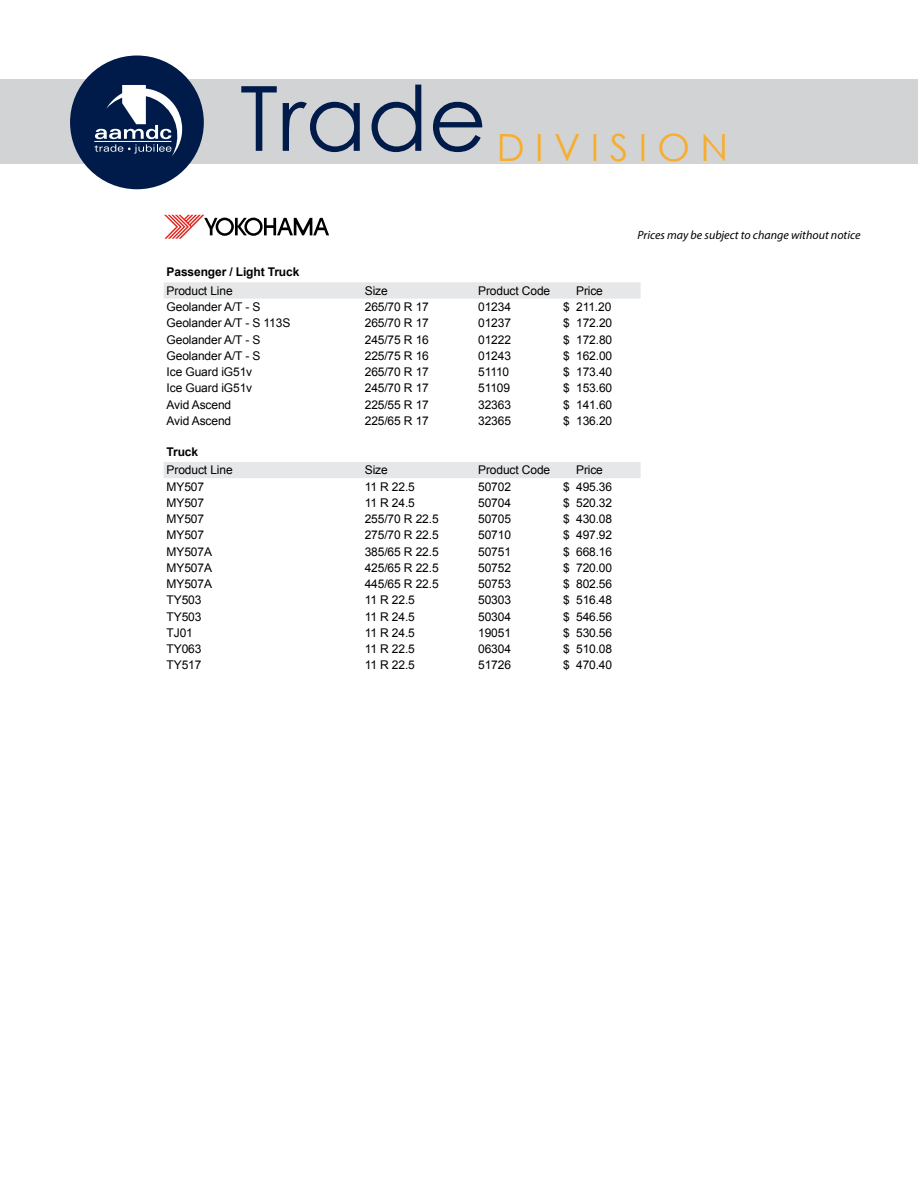
<style>
.page{position:relative;width:918px;height:1188px;background:#fff}
.page>*{position:absolute;margin:0;border:0;box-sizing:border-box;transform-origin:0 0}
.t1{font:90px "Century Gothic";color:#001b49}
.t2{font:37.5px "Century Gothic";color:#f8ad2b}
.t3{font:12px "Arial";letter-spacing:-.01em;color:#000}
.t4{font:italic 12px "Myriad Pro";color:#000}
.t5{font:700 12px "Arial";letter-spacing:-.01em;color:#000}
</style>
<div class="page">
<div style="left:0;top:79px;width:918px;height:84px;background:#d2d3d4"></div>
<div style="left:70px;top:56px;width:134px;height:133px;background:#001b49;border-radius:50%"></div>
<svg style="left:94px;top:85px;width:89px;height:71px"></svg>
<svg style="left:164px;top:215px;width:165px;height:24px"></svg>
<svg style="left:164px;top:282px;width:477px;height:196px"></svg>
<h1 class="t1" style="left:240px;top:55px;width:249px">Trade</h1>
<h2 class="t2" style="left:497px;top:121px;width:233px">D I V I S I O N</h2>
<p class="t4" style="left:638px;top:227px;width:224px">Prices may be subject to change without notice</p>
<p class="t5" style="left:167px;top:264px;width:134px">Passenger / Light Truck</p>
<p class="t3" style="left:167px;top:282px;width:68px">Product Line</p>
<p class="t3" style="left:365px;top:282px;width:24px">Size</p>
<p class="t3" style="left:478px;top:282px;width:74px">Product Code</p>
<p class="t3" style="left:576px;top:282px;width:28px">Price</p>
<p class="t3" style="left:167px;top:299px;width:95px">Geolander A/T - S</p>
<p class="t3" style="left:365px;top:299px;width:66px">265/70 R 17</p>
<p class="t3" style="left:478px;top:299px;width:34px">01234</p>
<p class="t3" style="left:563px;top:299px;width:50px">$ 211.20</p>
<p class="t3" style="left:167px;top:315px;width:125px">Geolander A/T - S 113S</p>
<p class="t3" style="left:365px;top:315px;width:66px">265/70 R 17</p>
<p class="t3" style="left:478px;top:315px;width:34px">01237</p>
<p class="t3" style="left:563px;top:315px;width:51px">$ 172.20</p>
<p class="t3" style="left:167px;top:331px;width:95px">Geolander A/T - S</p>
<p class="t3" style="left:365px;top:331px;width:66px">245/75 R 16</p>
<p class="t3" style="left:478px;top:331px;width:34px">01222</p>
<p class="t3" style="left:563px;top:331px;width:51px">$ 172.80</p>
<p class="t3" style="left:167px;top:347px;width:95px">Geolander A/T - S</p>
<p class="t3" style="left:365px;top:347px;width:66px">225/75 R 16</p>
<p class="t3" style="left:478px;top:347px;width:34px">01243</p>
<p class="t3" style="left:563px;top:347px;width:51px">$ 162.00</p>
<p class="t3" style="left:167px;top:364px;width:87px">Ice Guard iG51v</p>
<p class="t3" style="left:365px;top:364px;width:66px">265/70 R 17</p>
<p class="t3" style="left:478px;top:364px;width:33px">51110</p>
<p class="t3" style="left:563px;top:364px;width:51px">$ 173.40</p>
<p class="t3" style="left:167px;top:380px;width:87px">Ice Guard iG51v</p>
<p class="t3" style="left:365px;top:380px;width:66px">245/70 R 17</p>
<p class="t3" style="left:478px;top:380px;width:33px">51109</p>
<p class="t3" style="left:563px;top:380px;width:51px">$ 153.60</p>
<p class="t3" style="left:167px;top:396px;width:66px">Avid Ascend</p>
<p class="t3" style="left:365px;top:396px;width:66px">225/55 R 17</p>
<p class="t3" style="left:478px;top:396px;width:34px">32363</p>
<p class="t3" style="left:563px;top:396px;width:51px">$ 141.60</p>
<p class="t3" style="left:167px;top:412px;width:66px">Avid Ascend</p>
<p class="t3" style="left:365px;top:412px;width:66px">225/65 R 17</p>
<p class="t3" style="left:478px;top:412px;width:34px">32365</p>
<p class="t3" style="left:563px;top:412px;width:51px">$ 136.20</p>
<p class="t5" style="left:167px;top:443px;width:33px">Truck</p>
<p class="t3" style="left:167px;top:462px;width:68px">Product Line</p>
<p class="t3" style="left:365px;top:462px;width:24px">Size</p>
<p class="t3" style="left:478px;top:462px;width:74px">Product Code</p>
<p class="t3" style="left:576px;top:462px;width:28px">Price</p>
<p class="t3" style="left:167px;top:478px;width:39px">MY507</p>
<p class="t3" style="left:365px;top:478px;width:52px">11 R 22.5</p>
<p class="t3" style="left:478px;top:478px;width:34px">50702</p>
<p class="t3" style="left:563px;top:478px;width:51px">$ 495.36</p>
<p class="t3" style="left:167px;top:494px;width:39px">MY507</p>
<p class="t3" style="left:365px;top:494px;width:52px">11 R 24.5</p>
<p class="t3" style="left:478px;top:494px;width:34px">50704</p>
<p class="t3" style="left:563px;top:494px;width:51px">$ 520.32</p>
<p class="t3" style="left:167px;top:511px;width:39px">MY507</p>
<p class="t3" style="left:365px;top:511px;width:75px">255/70 R 22.5</p>
<p class="t3" style="left:478px;top:511px;width:34px">50705</p>
<p class="t3" style="left:563px;top:511px;width:51px">$ 430.08</p>
<p class="t3" style="left:167px;top:527px;width:39px">MY507</p>
<p class="t3" style="left:365px;top:527px;width:75px">275/70 R 22.5</p>
<p class="t3" style="left:478px;top:527px;width:34px">50710</p>
<p class="t3" style="left:563px;top:527px;width:51px">$ 497.92</p>
<p class="t3" style="left:167px;top:543px;width:47px">MY507A</p>
<p class="t3" style="left:365px;top:543px;width:75px">385/65 R 22.5</p>
<p class="t3" style="left:478px;top:543px;width:34px">50751</p>
<p class="t3" style="left:563px;top:543px;width:51px">$ 668.16</p>
<p class="t3" style="left:167px;top:559px;width:47px">MY507A</p>
<p class="t3" style="left:365px;top:559px;width:75px">425/65 R 22.5</p>
<p class="t3" style="left:478px;top:559px;width:34px">50752</p>
<p class="t3" style="left:563px;top:559px;width:51px">$ 720.00</p>
<p class="t3" style="left:167px;top:576px;width:47px">MY507A</p>
<p class="t3" style="left:365px;top:576px;width:75px">445/65 R 22.5</p>
<p class="t3" style="left:478px;top:576px;width:34px">50753</p>
<p class="t3" style="left:563px;top:576px;width:51px">$ 802.56</p>
<p class="t3" style="left:167px;top:592px;width:36px">TY503</p>
<p class="t3" style="left:365px;top:592px;width:52px">11 R 22.5</p>
<p class="t3" style="left:478px;top:592px;width:34px">50303</p>
<p class="t3" style="left:563px;top:592px;width:51px">$ 516.48</p>
<p class="t3" style="left:167px;top:608px;width:36px">TY503</p>
<p class="t3" style="left:365px;top:608px;width:52px">11 R 24.5</p>
<p class="t3" style="left:478px;top:608px;width:34px">50304</p>
<p class="t3" style="left:563px;top:608px;width:51px">$ 546.56</p>
<p class="t3" style="left:167px;top:624px;width:28px">TJ01</p>
<p class="t3" style="left:365px;top:624px;width:52px">11 R 24.5</p>
<p class="t3" style="left:478px;top:624px;width:34px">19051</p>
<p class="t3" style="left:563px;top:624px;width:51px">$ 530.56</p>
<p class="t3" style="left:167px;top:641px;width:36px">TY063</p>
<p class="t3" style="left:365px;top:641px;width:52px">11 R 22.5</p>
<p class="t3" style="left:478px;top:641px;width:34px">06304</p>
<p class="t3" style="left:563px;top:641px;width:51px">$ 510.08</p>
<p class="t3" style="left:167px;top:657px;width:36px">TY517</p>
<p class="t3" style="left:365px;top:657px;width:52px">11 R 22.5</p>
<p class="t3" style="left:478px;top:657px;width:34px">51726</p>
<p class="t3" style="left:563px;top:657px;width:51px">$ 470.40</p>
</div>
